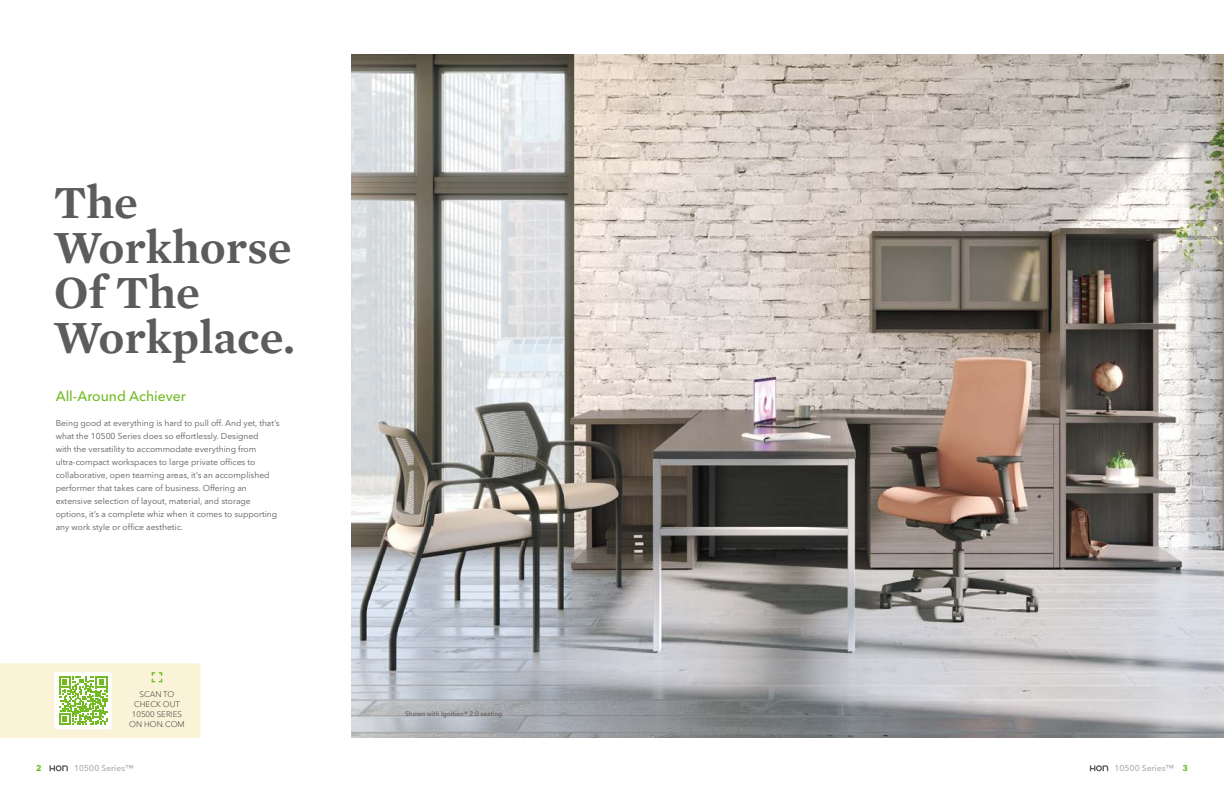
<style>
.page{position:relative;width:1224px;height:792px;background:#fff}
.page>*{position:absolute;margin:0;border:0;box-sizing:border-box;transform-origin:0 0}
.t1{font:600 47px/45px "Mercury Text G1";color:#5b5c5c}
.t2{font:500 14px "Avenir Next LT Pro";color:#74bb23}
.t3{font:8.5px/13px "Avenir Next LT Pro";color:#5b5c5c}
.t4{font:500 8.5px "Avenir Next LT Pro";color:#acadad}
.t5{font:700 8.5px "Avenir Next LT Pro";color:#74bb23}
.t6{font:300 8px/10px "Avenir Next LT Pro";color:#3a3a3a;text-align:center}
.t7{font:500 6.5px "Avenir Next LT Pro";color:#5b5c5c}
.s1{font-weight:700;color:#74bb23}
</style>
<div class="page">
<img style="left:351px;top:54px;width:873px;height:684px">
<svg style="left:0;top:663px;width:201px;height:75px;background:#edeeca"></svg>
<svg style="left:49px;top:765px;width:19px;height:6px"></svg>
<svg style="left:1090px;top:765px;width:18px;height:6px"></svg>
<h1 class="t1" style="left:54px;top:177px;width:243px">The<br>Workhorse<br>Of The<br>Workplace.</h1>
<h2 class="t2" style="left:56px;top:388px;width:132px">All-Around Achiever</h2>
<p class="t3" style="left:56px;top:417px;width:225px">Being good at everything is hard to pull off. And yet, that’s what the 10500 Series does so effortlessly. Designed<br>with the versatility to accommodate everything from ultra-compact workspaces to large private offices to collaborative, open teaming areas, it’s an accomplished performer that takes care of business. Offering an extensive selection of layout, material, and storage options, it’s a complete whiz when it comes to supporting any work style or office aesthetic.</p>
<p class="t6" style="left:129px;top:689px;width:57px">SCAN TO<br>CHECK OUT<br>10500 SERIES<br>ON HON.COM</p>
<p class="t7" style="left:405px;top:709px;width:99px">Shown with Ignition® 2.0 seating</p>
<p class="t5" style="left:36px;top:763px;width:7px">2</p>
<p class="t4" style="left:74px;top:763px;width:61px">10500 Series™</p>
<p class="t4" style="left:1114px;top:763px;width:75px">10500 Series™ <span class="s1">3</span></p>
</div>
